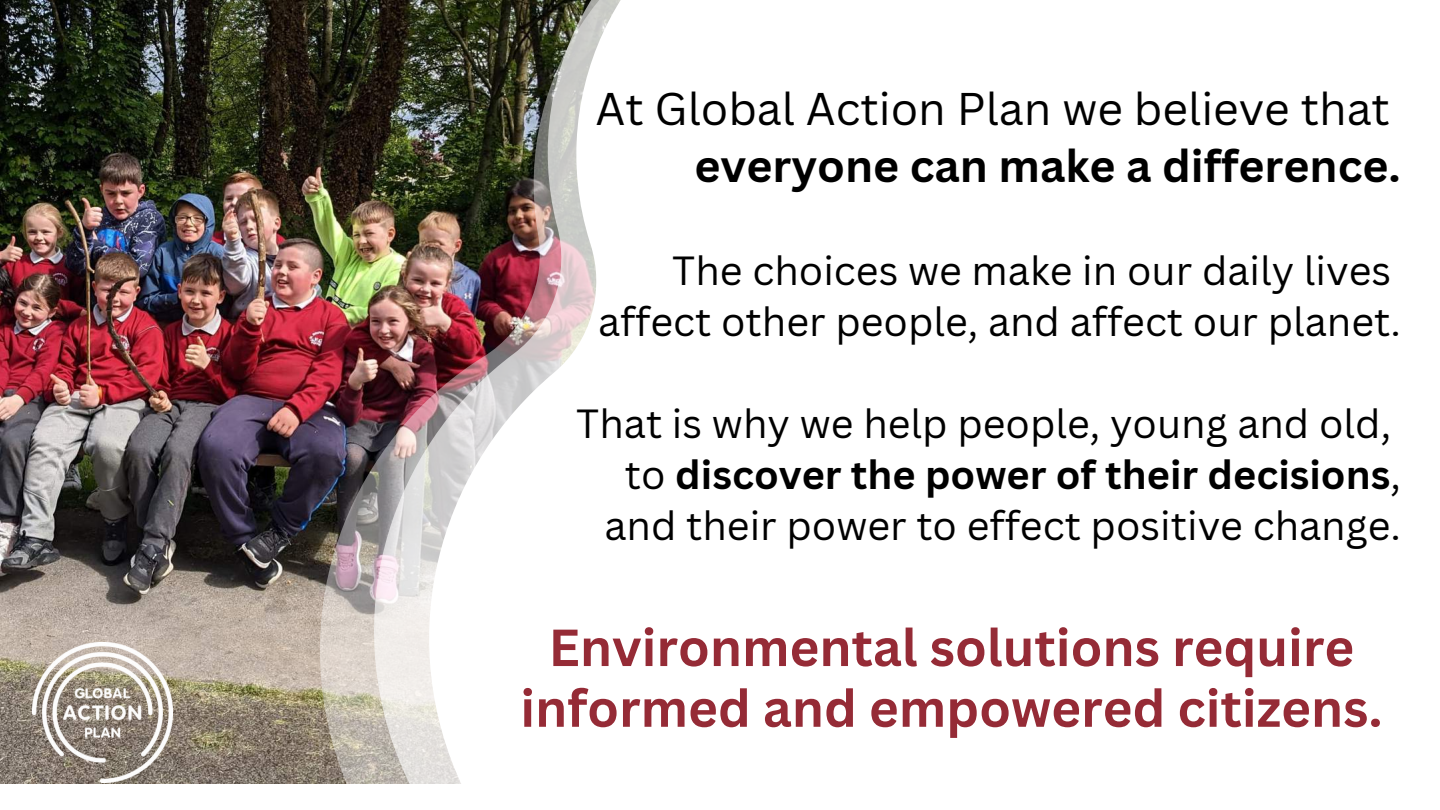
<style>
.page{position:relative;width:1440px;height:810px;background:#fff}
.page>*{position:absolute;margin:0;border:0;box-sizing:border-box;transform-origin:0 0}
.t1{font:700 51px/60.8px "Canva Sans";color:#952b36;text-align:center}
.t2{font:44.6px "Canva Sans";color:#000}
.t3{font:700 44.6px "Canva Sans";color:#000}
.t4{font:39.6px/51px "Canva Sans";color:#000;text-align:right}
.s1{font-weight:700}
</style>
<div class="page">
<img style="left:0;top:0;width:205px;height:783px">
<img style="left:221px;top:0;width:400px;height:784px">
<img style="left:32px;top:643px;width:141px;height:140px">
<p class="t2" style="left:595px;top:77px;width:796px">At Global Action Plan we believe that</p>
<p class="t3" style="left:695px;top:135px;width:708px">everyone can make a difference.</p>
<p class="t4" style="left:598px;top:244px;width:804px">The choices we make in our daily lives affect other people, and affect our planet.</p>
<p class="t4" style="left:576px;top:397px;width:826px">That is why we help people, young and old, to <span class="s1">discover the power of their decisions</span>, and their power to effect positive change.</p>
<p class="t1" style="left:520px;top:616px;width:864px">Environmental solutions require informed and empowered citizens.</p>
</div>
